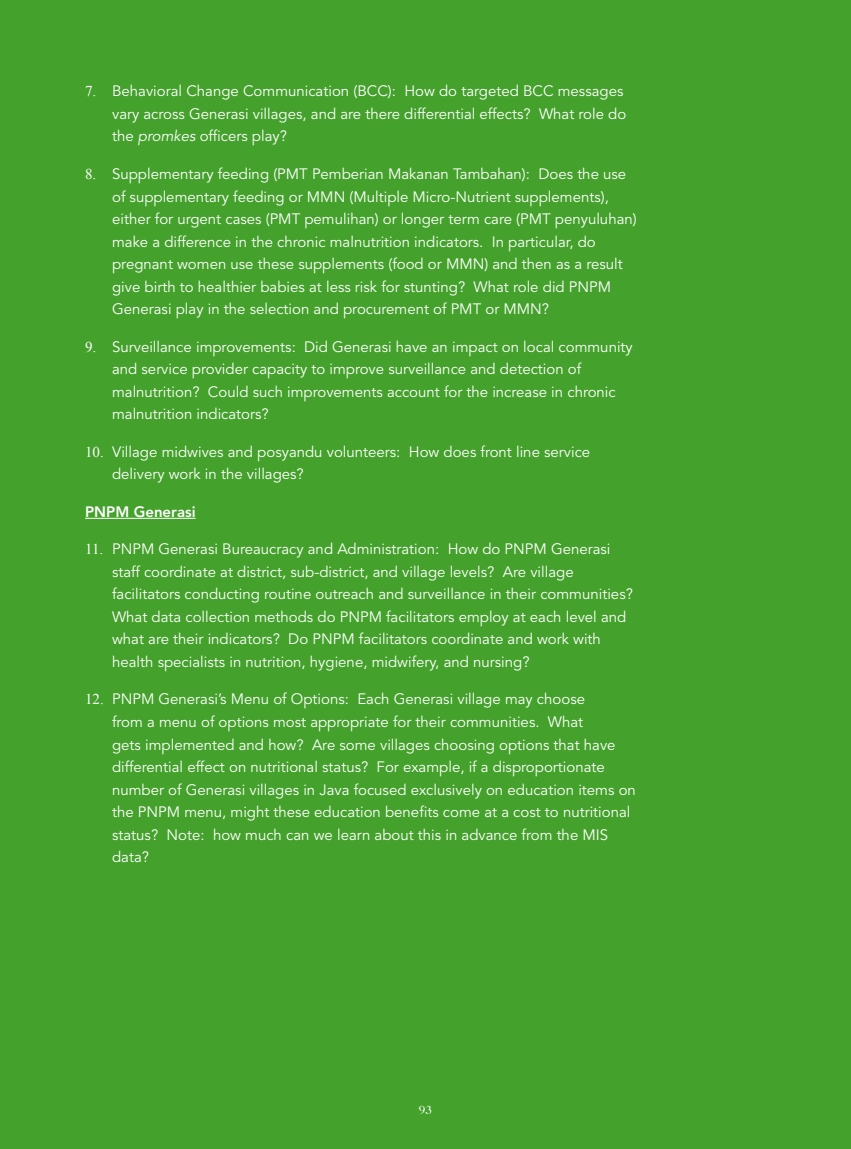
<style>
.page{position:relative;width:851px;height:1149px;background:#fff}
.page>*{position:absolute;margin:0;border:0;box-sizing:border-box;transform-origin:0 0}
.t1{font:15px/22.5px "Avenir LT Std";color:#fff}
.t2{font:800 15px "Avenir LT Std";color:#fff}
.t3{font:12px "Caslon 224 Std";color:#fff}
.s1{font-family:"Times New Roman"}
.s2{font-style:italic}
</style>
<div class="page">
<div style="left:0;top:0;width:850px;height:1148px;background:#44a12b"></div>
<hr style="left:85px;top:518px;width:111px;height:1px;background:#fff">
<p class="t1" style="left:112px;top:80px;width:515px;text-indent:-27px"><span class="s1">7.</span> Behavioral Change Communication (BCC): How do targeted BCC messages vary across Generasi villages, and are there differential effects? What role do the <span class="s2">promkes</span> officers play?</p>
<p class="t1" style="left:112px;top:163px;width:526px;text-indent:-27px"><span class="s1">8.</span> Supplementary feeding (PMT Pemberian Makanan Tambahan): Does the use of supplementary feeding or MMN (Multiple Micro-Nutrient supplements), either for urgent cases (PMT pemulihan) or longer term care (PMT penyuluhan) make a difference in the chronic malnutrition indicators. In particular, do pregnant women use these supplements (food or MMN) and then as a result give birth to healthier babies at less risk for stunting? What role did PNPM Generasi play in the selection and procurement of PMT or MMN?</p>
<p class="t1" style="left:112px;top:335px;width:522px;text-indent:-27px"><span class="s1">9.</span> Surveillance improvements: Did Generasi have an impact on local community and service provider capacity to improve surveillance and detection of malnutrition? Could such improvements account for the increase in chronic malnutrition indicators?</p>
<p class="t1" style="left:112px;top:440px;width:479px;text-indent:-27px"><span class="s1">10.</span> Village midwives and posyandu volunteers: How does front line service delivery work in the villages?</p>
<p class="t2" style="left:85px;top:502px;width:112px">PNPM Generasi</p>
<p class="t1" style="left:112px;top:538px;width:522px;text-indent:-27px"><span class="s1">11.</span> PNPM Generasi Bureaucracy and Administration: How do PNPM Generasi staff coordinate at district, sub-district, and village levels? Are village facilitators conducting routine outreach and surveillance in their communities?<br>What data collection methods do PNPM facilitators employ at each level and what are their indicators? Do PNPM facilitators coordinate and work with health specialists in nutrition, hygiene, midwifery, and nursing?</p>
<p class="t1" style="left:112px;top:688px;width:525px;text-indent:-27px"><span class="s1">12.</span> PNPM Generasi’s Menu of Options: Each Generasi village may choose<br>from a menu of options most appropriate for their communities. What<br>gets implemented and how? Are some villages choosing options that have differential effect on nutritional status? For example, if a disproportionate number of Generasi villages in Java focused exclusively on education items on the PNPM menu, might these education benefits come at a cost to nutritional status? Note: how much can we learn about this in advance from the MIS data?</p>
<p class="t3" style="left:419px;top:1102px;width:15px">93</p>
</div>
